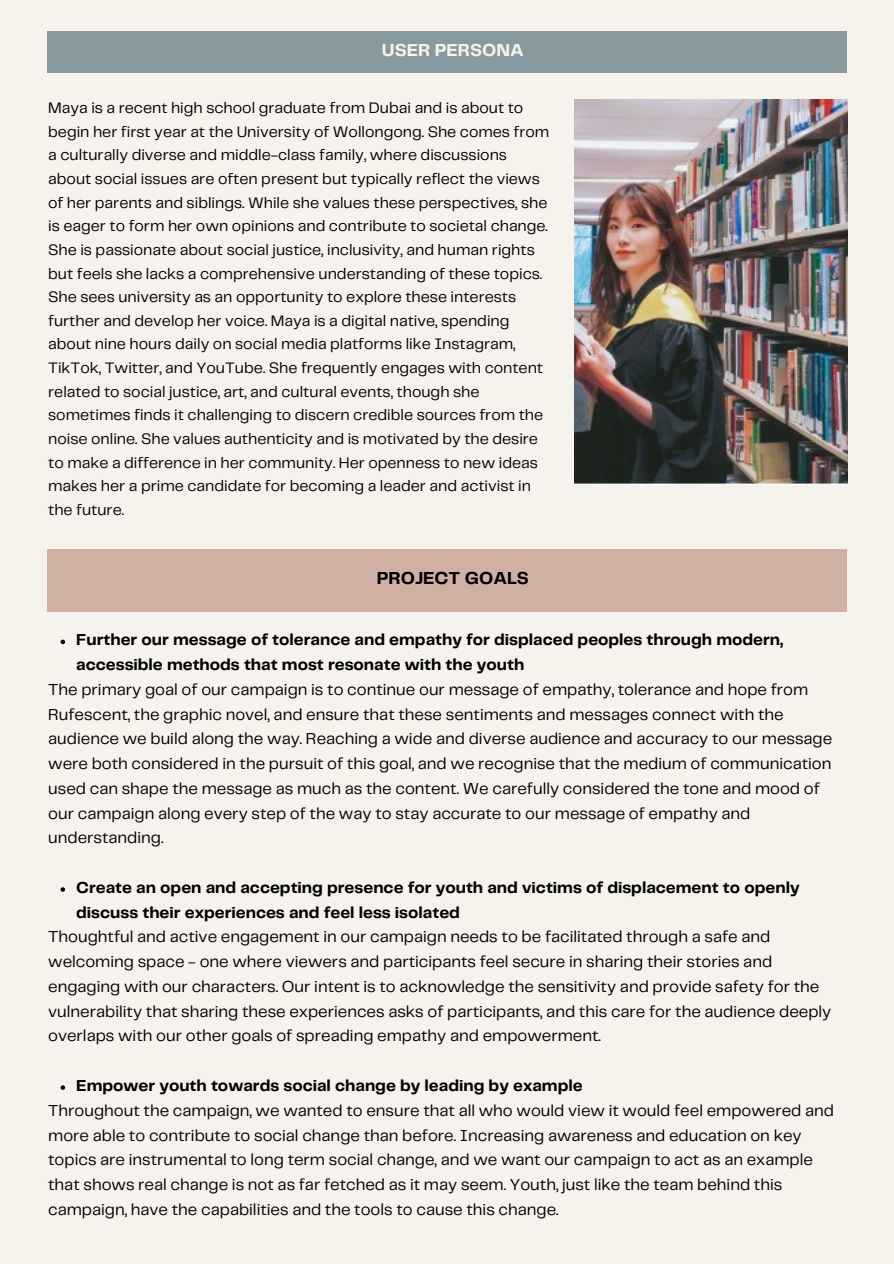
<style>
.page{position:relative;width:894px;height:1264px;background:#fff}
.page>*{position:absolute;margin:0;border:0;box-sizing:border-box;transform-origin:0 0}
.t1{font:700 18px "Telegraf";color:#000}
.t2{font:700 18px "Telegraf";color:#f6f3ec}
.t3{font:16.5px/24.8px "Telegraf";color:#000}
.t4{font:700 16.5px/24.8px "Telegraf";color:#000}
.t5{font:15.75px/23.7px "Telegraf";color:#000}
</style>
<div class="page">
<div style="left:0;top:0;width:893px;height:1263px;background:#f6f3ec"></div>
<div style="left:47px;top:32px;width:799px;height:41px;background:#8999a0"></div>
<img style="left:574px;top:99px;width:272px;height:385px">
<div style="left:47px;top:548px;width:799px;height:63px;background:#d1b0a4"></div>
<svg style="left:61px;top:639px;width:4px;height:5px"></svg>
<svg style="left:61px;top:887px;width:4px;height:4px"></svg>
<svg style="left:61px;top:1085px;width:4px;height:4px"></svg>
<p class="t2" style="left:382px;top:42px;width:143px">USER PERSONA</p>
<p class="t5" style="left:48px;top:97px;width:502px">Maya is a recent high school graduate from Dubai and is about to begin her first year at the University of Wollongong. She comes from a culturally diverse and middle-class family, where discussions about social issues are often present but typically reflect the views of her parents and siblings. While she values these perspectives, she is eager to form her own opinions and contribute to societal change.<br>She is passionate about social justice, inclusivity, and human rights but feels she lacks a comprehensive understanding of these topics.<br>She sees university as an opportunity to explore these interests further and develop her voice. Maya is a digital native, spending about nine hours daily on social media platforms like Instagram, TikTok, Twitter, and YouTube. She frequently engages with content related to social justice, art, and cultural events, though she sometimes finds it challenging to discern credible sources from the noise online. She values authenticity and is motivated by the desire to make a difference in her community. Her openness to new ideas makes her a prime candidate for becoming a leader and activist in the future.</p>
<h1 class="t1" style="left:377px;top:570px;width:153px">PROJECT GOALS</h1>
<p class="t4" style="left:76px;top:628px;width:708px">Further our message of tolerance and empathy for displaced peoples through modern, accessible methods that most resonate with the youth</p>
<h2 class="t3" style="left:48px;top:677px;width:785px">The primary goal of our campaign is to continue our message of empathy, tolerance and hope from Rufescent, the graphic novel, and ensure that these sentiments and messages connect with the audience we build along the way. Reaching a wide and diverse audience and accuracy to our message were both considered in the pursuit of this goal, and we recognise that the medium of communication used can shape the message as much as the content. We carefully considered the tone and mood of our campaign along every step of the way to stay accurate to our message of empathy and understanding.</h2>
<p class="t4" style="left:76px;top:875px;width:724px">Create an open and accepting presence for youth and victims of displacement to openly discuss their experiences and feel less isolated</p>
<h2 class="t3" style="left:48px;top:925px;width:784px">Thoughtful and active engagement in our campaign needs to be facilitated through a safe and welcoming space - one where viewers and participants feel secure in sharing their stories and engaging with our characters. Our intent is to acknowledge the sensitivity and provide safety for the vulnerability that sharing these experiences asks of participants, and this care for the audience deeply overlaps with our other goals of spreading empathy and empowerment.</h2>
<p class="t4" style="left:76px;top:1073px;width:507px">Empower youth towards social change by leading by example</p>
<h2 class="t3" style="left:48px;top:1098px;width:787px">Throughout the campaign, we wanted to ensure that all who would view it would feel empowered and more able to contribute to social change than before. Increasing awareness and education on key topics are instrumental to long term social change, and we want our campaign to act as an example that shows real change is not as far fetched as it may seem. Youth, just like the team behind this campaign, have the capabilities and the tools to cause this change.</h2>
</div>
